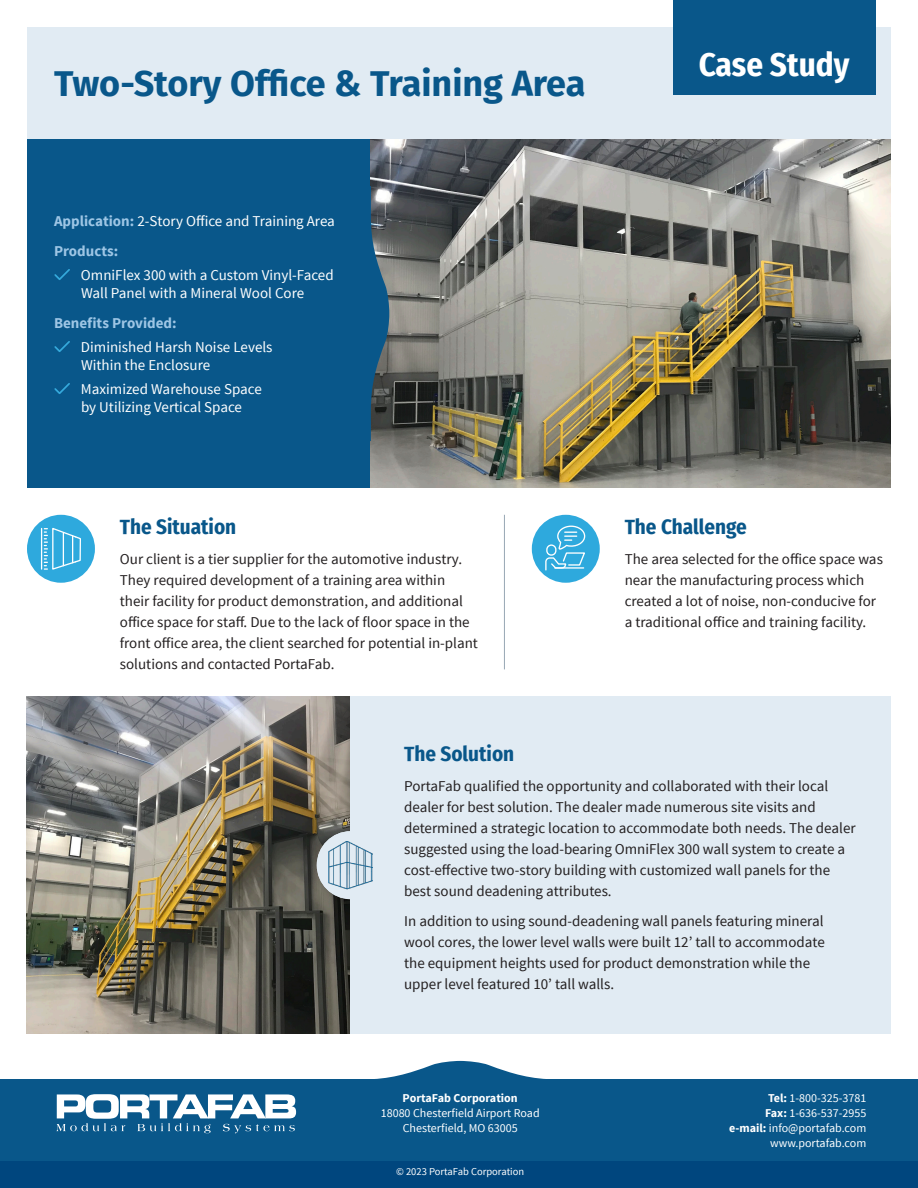
<style>
.page{position:relative;width:918px;height:1188px;background:#fff}
.page>*{position:absolute;margin:0;border:0;box-sizing:border-box;transform-origin:0 0}
.t1{font:700 36px "Fira Sans";color:#09578a}
.t2{font:700 33px "Fira Sans Condensed";color:#fff}
.t3{font:700 21px "Fira Sans Condensed";color:#09578a}
.t4{font:15px/21px "Source Sans Pro";color:#231f20}
.t5{font:15px/18px "Source Sans Pro";color:#fff}
.t6{font:700 15px "Source Sans Pro";color:#9ec6e5}
.t7{font:12px "Source Sans Pro";color:#fff}
.t8{font:700 12px "Source Sans Pro";color:#fff}
.t9{font:10.5px "Source Sans Pro";color:#fff}
.s1{font-weight:700;color:#9ec6e5}
.s2{font-weight:700}
</style>
<div class="page">
<div style="left:0;top:1079px;width:918px;height:109px;background:#09578a"></div>
<svg style="left:375px;top:1061px;width:170px;height:18px"></svg>
<div style="left:27px;top:27px;width:864px;height:112px;background:#e1ebf3"></div>
<div style="left:673px;top:0;width:202px;height:94px;background:#09578a"></div>
<svg style="left:56px;top:1094px;width:240px;height:39px"></svg>
<div style="left:0;top:1161px;width:918px;height:27px;background:#00467e"></div>
<div style="left:27px;top:139px;width:864px;height:349px;background:#09578a"></div>
<img style="left:371px;top:139px;width:520px;height:349px">
<svg style="left:370px;top:186px;width:19px;height:255px"></svg>
<svg style="left:54px;top:269px;width:16px;height:11px"></svg>
<svg style="left:54px;top:341px;width:16px;height:11px"></svg>
<svg style="left:54px;top:383px;width:16px;height:11px"></svg>
<img style="left:27px;top:696px;width:323px;height:338px">
<div style="left:27px;top:515px;width:68px;height:68px;background:#2ea9dd;border-radius:50%"></div>
<div style="left:343px;top:700px;width:118px;height:330px;background:#231f20;opacity:.25"></div>
<div style="left:309px;top:824px;width:83px;height:83px;background:#231f20;opacity:.25"></div>
<div style="left:317px;top:831px;width:68px;height:68px;background:#e1ebf3;border-radius:50%"></div>
<div style="left:351px;top:696px;width:540px;height:338px;background:#e1ebf3"></div>
<img style="left:329px;top:841px;width:44px;height:48px">
<hr style="left:41px;top:528px;width:1px;height:41px;background:#fff">
<svg style="left:44px;top:528px;width:37px;height:42px"></svg>
<div style="left:532px;top:515px;width:68px;height:68px;background:#2ea9dd;border-radius:50%"></div>
<svg style="left:545px;top:525px;width:41px;height:46px"></svg>
<hr style="left:504px;top:515px;width:1px;height:154px;background:#98a8b4">
<p class="t1" style="left:54px;top:53px;width:533px">Two-Story Office &amp; Training Area</p>
<h2 class="t2" style="left:699px;top:37px;width:152px">Case Study</h2>
<p class="t5" style="left:54px;top:212px;width:282px"><span class="s1">Application:</span> 2-Story Office and Training Area</p>
<p class="t6" style="left:54px;top:242px;width:66px">Products:</p>
<p class="t5" style="left:81px;top:266px;width:254px">OmniFlex 300 with a Custom Vinyl-Faced<br>Wall Panel with a Mineral Wool Core</p>
<p class="t6" style="left:54px;top:314px;width:124px">Benefits Provided:</p>
<p class="t5" style="left:81px;top:338px;width:193px">Diminished Harsh Noise Levels<br>Within the Enclosure</p>
<p class="t5" style="left:81px;top:380px;width:182px">Maximized Warehouse Space by Utilizing Vertical Space</p>
<p class="t3" style="left:120px;top:510px;width:118px">The Situation</p>
<p class="t4" style="left:120px;top:549px;width:360px">Our client is a tier supplier for the automotive industry.<br>They required development of a training area within their facility for product demonstration, and additional office space for staff. Due to the lack of floor space in the front office area, the client searched for potential in-plant solutions and contacted PortaFab.</p>
<p class="t3" style="left:625px;top:510px;width:123px">The Challenge</p>
<p class="t4" style="left:625px;top:549px;width:260px">The area selected for the office space was near the manufacturing process which created a lot of noise, non-conducive for a traditional office and training facility.</p>
<p class="t3" style="left:404px;top:736px;width:112px">The Solution</p>
<p class="t4" style="left:404px;top:776px;width:453px">PortaFab qualified the opportunity and collaborated with their local dealer for best solution. The dealer made numerous site visits and determined a strategic location to accommodate both needs. The dealer suggested using the load-bearing OmniFlex 300 wall system to create a cost-effective two-story building with customized wall panels for the best sound deadening attributes.</p>
<p class="t4" style="left:404px;top:911px;width:422px">In addition to using sound-deadening wall panels featuring mineral wool cores, the lower level walls were built 12’ tall to accommodate the equipment heights used for product demonstration while the upper level featured 10’ tall walls.</p>
<p class="t8" style="left:403px;top:1090px;width:117px">PortaFab Corporation</p>
<p class="t7" style="left:381px;top:1106px;width:160px">18080 Chesterfield Airport Road</p>
<p class="t7" style="left:403px;top:1121px;width:117px">Chesterfield, MO 63005</p>
<p class="t9" style="left:396px;top:1165px;width:130px">© 2023 PortaFab Corporation</p>
<p class="t7" style="left:768px;top:1091px;width:100px"><span class="s2">Tel:</span> 1-800-325-3781</p>
<p class="t7" style="left:765px;top:1106px;width:103px"><span class="s2">Fax:</span> 1-636-537-2955</p>
<p class="t7" style="left:729px;top:1121px;width:139px"><span class="s2">e-mail:</span> info@portafab.com</p>
<p class="t7" style="left:770px;top:1136px;width:98px">www.portafab.com</p>
</div>
